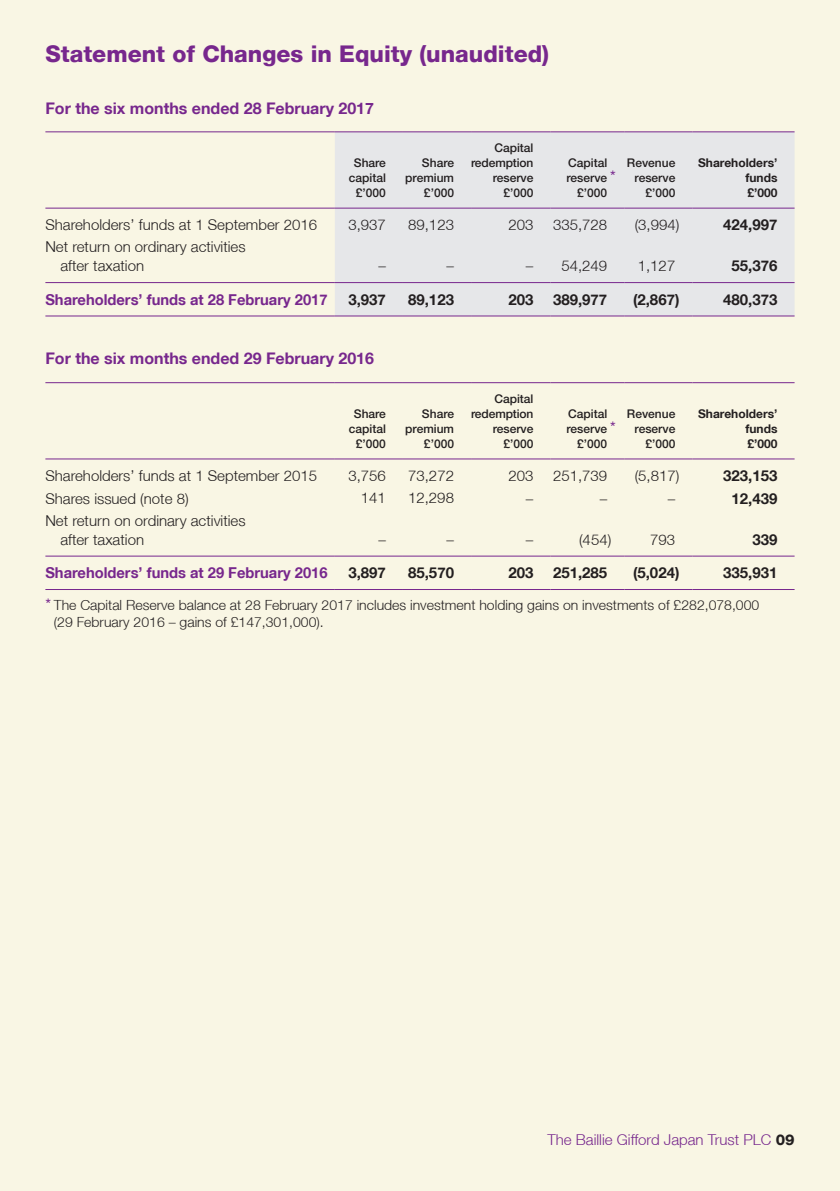
<style>
.page{position:relative;width:840px;height:1191px;background:#fff}
.page>*{position:absolute;margin:0;border:0;box-sizing:border-box;transform-origin:0 0}
.t1{font:800 23px "Helvetica Neue LT";color:#77278d}
.t2{font:700 16px "Helvetica Neue LT";color:#77278d}
.t3{font:300 15px/19px "Helvetica Neue LT";color:#231f20}
.t4{font:700 15px "Helvetica Neue LT";color:#231f20}
.t5{font:700 15px "Helvetica Neue LT";color:#77278d}
.t6{font:300 15px "Helvetica Neue LT";color:#77278d}
.t7{font:300 14px/17px "Helvetica Neue LT";color:#231f20}
.t8{font:500 12px/15px "Helvetica Neue LT Std";color:#231f20;text-align:right}
.t9{font:700 12px/15px "Helvetica Neue LT";color:#231f20;text-align:justify}
.s1{font-family:"Helvetica Neue LT";font-weight:400;font-size:16px;color:#77278d}
.s2{font-weight:400;font-size:16px;color:#77278d}
.s3{font-weight:800;color:#231f20}
</style>
<div class="page">
<div style="left:0;top:0;width:839px;height:1191px;background:#f9f6e4"></div>
<div style="left:334px;top:132px;width:460px;height:76px;background:#e6e7e9"></div>
<div style="left:334px;top:209px;width:460px;height:106px;background:#e6e7e9"></div>
<hr style="left:45px;top:131px;width:289px;height:1px;background:#77278d">
<hr style="left:334px;top:131px;width:69px;height:1px;background:#77278d">
<hr style="left:403px;top:131px;width:68px;height:1px;background:#77278d">
<hr style="left:471px;top:131px;width:79px;height:1px;background:#77278d">
<hr style="left:550px;top:131px;width:74px;height:1px;background:#77278d">
<hr style="left:624px;top:131px;width:68px;height:1px;background:#77278d">
<hr style="left:692px;top:131px;width:102px;height:1px;background:#77278d">
<hr style="left:45px;top:208px;width:289px;height:1px;background:#77278d">
<hr style="left:45px;top:315px;width:289px;height:1px;background:#77278d">
<hr style="left:334px;top:315px;width:69px;height:1px;background:#77278d">
<hr style="left:403px;top:315px;width:68px;height:1px;background:#77278d">
<hr style="left:471px;top:315px;width:79px;height:1px;background:#77278d">
<hr style="left:550px;top:315px;width:74px;height:1px;background:#77278d">
<hr style="left:624px;top:315px;width:68px;height:1px;background:#77278d">
<hr style="left:692px;top:315px;width:102px;height:1px;background:#77278d">
<hr style="left:334px;top:208px;width:69px;height:1px;background:#77278d">
<hr style="left:403px;top:208px;width:68px;height:1px;background:#77278d">
<hr style="left:471px;top:208px;width:79px;height:1px;background:#77278d">
<hr style="left:550px;top:208px;width:74px;height:1px;background:#77278d">
<hr style="left:624px;top:208px;width:68px;height:1px;background:#77278d">
<hr style="left:692px;top:208px;width:102px;height:1px;background:#77278d">
<hr style="left:45px;top:282px;width:289px;height:1px;background:#77278d">
<hr style="left:334px;top:282px;width:69px;height:1px;background:#77278d">
<hr style="left:403px;top:282px;width:68px;height:1px;background:#77278d">
<hr style="left:471px;top:282px;width:79px;height:1px;background:#77278d">
<hr style="left:550px;top:282px;width:74px;height:1px;background:#77278d">
<hr style="left:624px;top:282px;width:68px;height:1px;background:#77278d">
<hr style="left:692px;top:282px;width:102px;height:1px;background:#77278d">
<hr style="left:45px;top:382px;width:289px;height:1px;background:#77278d">
<hr style="left:334px;top:382px;width:69px;height:1px;background:#77278d">
<hr style="left:403px;top:382px;width:68px;height:1px;background:#77278d">
<hr style="left:471px;top:382px;width:79px;height:1px;background:#77278d">
<hr style="left:550px;top:382px;width:74px;height:1px;background:#77278d">
<hr style="left:624px;top:382px;width:68px;height:1px;background:#77278d">
<hr style="left:692px;top:382px;width:102px;height:1px;background:#77278d">
<hr style="left:45px;top:458px;width:289px;height:1px;background:#77278d">
<hr style="left:45px;top:589px;width:289px;height:1px;background:#77278d">
<hr style="left:334px;top:589px;width:69px;height:1px;background:#77278d">
<hr style="left:403px;top:589px;width:68px;height:1px;background:#77278d">
<hr style="left:471px;top:589px;width:79px;height:1px;background:#77278d">
<hr style="left:550px;top:589px;width:74px;height:1px;background:#77278d">
<hr style="left:624px;top:589px;width:68px;height:1px;background:#77278d">
<hr style="left:692px;top:589px;width:102px;height:1px;background:#77278d">
<hr style="left:334px;top:458px;width:69px;height:1px;background:#77278d">
<hr style="left:403px;top:458px;width:68px;height:1px;background:#77278d">
<hr style="left:471px;top:458px;width:79px;height:1px;background:#77278d">
<hr style="left:550px;top:458px;width:74px;height:1px;background:#77278d">
<hr style="left:624px;top:458px;width:68px;height:1px;background:#77278d">
<hr style="left:692px;top:458px;width:102px;height:1px;background:#77278d">
<hr style="left:45px;top:555px;width:289px;height:1px;background:#77278d">
<hr style="left:334px;top:555px;width:69px;height:1px;background:#77278d">
<hr style="left:403px;top:555px;width:68px;height:1px;background:#77278d">
<hr style="left:471px;top:555px;width:79px;height:1px;background:#77278d">
<hr style="left:550px;top:555px;width:74px;height:1px;background:#77278d">
<hr style="left:624px;top:555px;width:68px;height:1px;background:#77278d">
<hr style="left:692px;top:555px;width:102px;height:1px;background:#77278d">
<h1 class="t1" style="left:45px;top:40px;width:505px">Statement of Changes in Equity (unaudited)</h1>
<p class="t2" style="left:45px;top:98px;width:330px">For the six months ended 28 February 2017</p>
<p class="t8" style="left:348px;top:155px;width:39px;text-align:center">Share capital £’000</p>
<p class="t8" style="left:405px;top:155px;width:50px">Share premium £’000</p>
<p class="t8" style="left:471px;top:140px;width:64px">Capital redemption reserve £’000</p>
<p class="t8" style="left:566px;top:155px;width:51px;text-align:center">Capital reserve <span class="s1">* </span>£’000</p>
<p class="t8" style="left:626px;top:155px;width:50px">Revenue reserve £’000</p>
<p class="t9" style="left:745px;top:155px;width:34px;text-indent:-47px">Shareholders’ funds £’000</p>
<p class="t3" style="left:45px;top:215px;width:273px">Shareholders’ funds at 1 September 2016</p>
<p class="t3" style="left:348px;top:215px;width:39px">3,937</p>
<p class="t3" style="left:408px;top:215px;width:47px">89,123</p>
<p class="t3" style="left:508px;top:215px;width:27px">203</p>
<p class="t3" style="left:552px;top:215px;width:56px">335,728</p>
<p class="t3" style="left:634px;top:215px;width:46px">(3,994)</p>
<p class="t4" style="left:722px;top:215px;width:56px">424,997</p>
<p class="t3" style="left:60px;top:237px;width:187px;text-indent:-15px">Net return on ordinary activities after taxation</p>
<p class="t3" style="left:378px;top:256px;width:9px">–</p>
<p class="t3" style="left:446px;top:256px;width:9px">–</p>
<p class="t3" style="left:525px;top:256px;width:83px">– 54,249</p>
<p class="t3" style="left:637px;top:256px;width:39px">1,127</p>
<p class="t4" style="left:731px;top:257px;width:47px">55,376</p>
<p class="t5" style="left:45px;top:290px;width:283px">Shareholders’ funds at 28 February 2017</p>
<p class="t4" style="left:348px;top:290px;width:39px">3,937</p>
<p class="t4" style="left:408px;top:290px;width:47px">89,123</p>
<p class="t4" style="left:508px;top:290px;width:27px">203</p>
<p class="t4" style="left:552px;top:290px;width:56px">389,977</p>
<p class="t4" style="left:632px;top:290px;width:48px">(2,867)</p>
<p class="t4" style="left:722px;top:290px;width:56px">480,373</p>
<p class="t2" style="left:45px;top:349px;width:330px">For the six months ended 29 February 2016</p>
<p class="t8" style="left:348px;top:406px;width:39px;text-align:center">Share capital £’000</p>
<p class="t8" style="left:405px;top:406px;width:50px">Share premium £’000</p>
<p class="t8" style="left:471px;top:391px;width:64px">Capital redemption reserve £’000</p>
<p class="t8" style="left:566px;top:406px;width:51px;text-align:center">Capital reserve <span class="s1">* </span>£’000</p>
<p class="t8" style="left:626px;top:406px;width:50px">Revenue reserve £’000</p>
<p class="t9" style="left:745px;top:405px;width:34px;text-indent:-47px">Shareholders’ funds £’000</p>
<p class="t3" style="left:45px;top:466px;width:273px">Shareholders’ funds at 1 September 2015</p>
<p class="t3" style="left:348px;top:466px;width:39px">3,756</p>
<p class="t3" style="left:408px;top:466px;width:47px">73,272</p>
<p class="t3" style="left:508px;top:466px;width:27px">203</p>
<p class="t3" style="left:552px;top:466px;width:56px">251,739</p>
<p class="t3" style="left:634px;top:466px;width:46px">(5,817)</p>
<p class="t4" style="left:722px;top:466px;width:56px">323,153</p>
<p class="t3" style="left:45px;top:488px;width:145px">Shares issued (note 8)</p>
<p class="t3" style="left:360px;top:488px;width:27px">141</p>
<p class="t3" style="left:408px;top:488px;width:47px">12,298</p>
<p class="t3" style="left:525px;top:488px;width:9px">–</p>
<p class="t3" style="left:599px;top:488px;width:9px">–</p>
<p class="t3" style="left:667px;top:488px;width:9px">–</p>
<p class="t4" style="left:731px;top:489px;width:47px">12,439</p>
<p class="t3" style="left:60px;top:510px;width:187px;text-indent:-15px">Net return on ordinary activities after taxation</p>
<p class="t3" style="left:378px;top:529px;width:9px">–</p>
<p class="t3" style="left:446px;top:529px;width:9px">–</p>
<p class="t3" style="left:525px;top:529px;width:9px">–</p>
<p class="t3" style="left:578px;top:529px;width:34px">(454)</p>
<p class="t3" style="left:650px;top:529px;width:27px">793</p>
<p class="t4" style="left:752px;top:530px;width:27px">339</p>
<p class="t5" style="left:45px;top:563px;width:283px">Shareholders’ funds at 29 February 2016</p>
<p class="t4" style="left:348px;top:563px;width:39px">3,897</p>
<p class="t4" style="left:408px;top:563px;width:47px">85,570</p>
<p class="t4" style="left:508px;top:563px;width:27px">203</p>
<p class="t4" style="left:552px;top:563px;width:56px">251,285</p>
<p class="t4" style="left:632px;top:563px;width:48px">(5,024)</p>
<p class="t4" style="left:722px;top:563px;width:56px">335,931</p>
<p class="t7" style="left:54px;top:596px;width:706px;text-indent:-9px"><span class="s2">*</span> The Capital Reserve balance at 28 February 2017 includes investment holding gains on investments of £282,078,000 (29 February 2016 – gains of £147,301,000).</p>
<p class="t6" style="left:547px;top:1130px;width:248px">The Baillie Gifford Japan Trust PLC <span class="s3">09</span></p>
</div>
